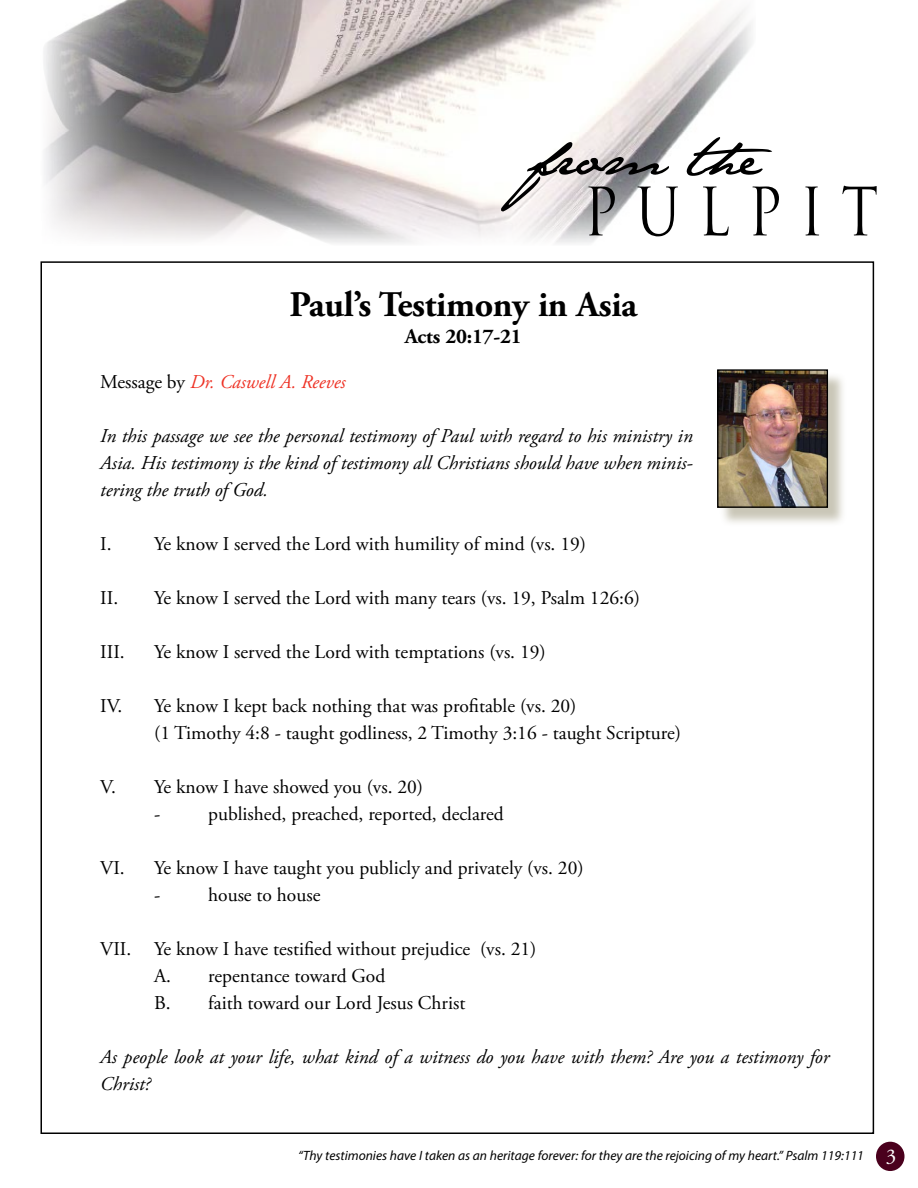
<style>
.page{position:relative;width:918px;height:1188px;background:#fff}
.page>*{position:absolute;margin:0;border:0;box-sizing:border-box;transform-origin:0 0}
.t1{font:64.8px "Trajan Pro";color:#000;scale:.83 1}
.t2{font:54px "Jane Austen";color:#000}
.t3{font:700 36px "Adobe Garamond Pro";letter-spacing:-.01em;color:#000}
.t4{font:700 21px "Adobe Garamond Pro";letter-spacing:-.01em;color:#000}
.t5{font:21px "Adobe Garamond Pro";color:#fff}
.t6{font:19.5px/27px "Adobe Garamond Pro";color:#000}
.t7{font:italic 19.5px/27px "Adobe Garamond Pro";color:#000;text-align:justify}
.t8{font:italic 19.5px "Adobe Garamond Pro";color:#ee3124}
.t9{font:italic 13.5px "Myriad Pro";color:#000}
.s1{font-style:normal;color:#000}
</style>
<div class="page">
<div style="left:878px;top:1144px;width:24px;height:25px;background:#4a001d;border-radius:50%"></div>
<div style="left:876px;top:1142px;width:29px;height:29px;border:4px solid #4a001d;border-radius:50%"></div>
<img style="left:44px;top:0;width:708px;height:244px">
<div style="left:719px;top:372px;width:128px;height:154px;background:#b8b4a0;opacity:.75"></div>
<img style="left:719px;top:371px;width:107px;height:135px">
<div style="left:717px;top:369px;width:111px;height:139px;border:1px solid #000"></div>
<h2 class="t2" style="left:528px;top:124px;width:246px">from the</h2>
<h1 class="t1" style="left:583px;top:171px;width:357px">P U L P I T</h1>
<h3 class="t3" style="left:289px;top:283px;width:349px">Paul’s Testimony in Asia</h3>
<p class="t4" style="left:405px;top:324px;width:118px">Acts 20:17-21</p>
<p class="t8" style="left:100px;top:370px;width:247px"><span class="s1">Message by</span> Dr. Caswell A. Reeves</p>
<p class="t7" style="left:100px;top:423px;width:594px">In this passage we see the personal testimony of Paul with regard to his ministry in Asia. His testimony is the kind of testimony all Christians should have when minis&shy;tering the truth of God.</p>
<p class="t6" style="left:100px;top:531px;width:487px">I. Ye know I served the Lord with humility of mind (vs. 19)</p>
<p class="t6" style="left:100px;top:585px;width:541px">II. Ye know I served the Lord with many tears (vs. 19, Psalm 126:6)</p>
<p class="t6" style="left:100px;top:639px;width:26px">III.</p>
<p class="t6" style="left:154px;top:639px;width:393px">Ye know I served the Lord with temptations (vs. 19)</p>
<p class="t6" style="left:154px;top:693px;width:529px;text-indent:-54px">IV. Ye know I kept back nothing that was profitable (vs. 20)<br>(1 Timothy 4:8 - taught godliness, 2 Timothy 3:16 - taught Scripture)</p>
<p class="t6" style="left:154px;top:774px;width:271px;text-indent:-54px">V. Ye know I have showed you (vs. 20) -</p>
<p class="t6" style="left:208px;top:801px;width:297px">published, preached, reported, declared</p>
<p class="t6" style="left:154px;top:855px;width:431px;text-indent:-54px">VI. Ye know I have taught you publicly and privately (vs. 20) -</p>
<p class="t6" style="left:208px;top:882px;width:114px">house to house</p>
<p class="t6" style="left:154px;top:936px;width:384px;text-indent:-54px">VII. Ye know I have testified without prejudice (vs. 21)<br>A. repentance toward God<br>B. faith toward our Lord Jesus Christ</p>
<p class="t7" style="left:100px;top:1044px;width:731px">As people look at your life, what kind of a witness do you have with them? Are you a testimony for<br>Christ?</p>
<p class="t9" style="left:298px;top:1147px;width:567px">“Thy testimonies have I taken as an heritage forever: for they are the rejoicing of my heart.” Psalm 119:111</p>
<p class="t5" style="left:886px;top:1143px;width:12px">3</p>
</div>
